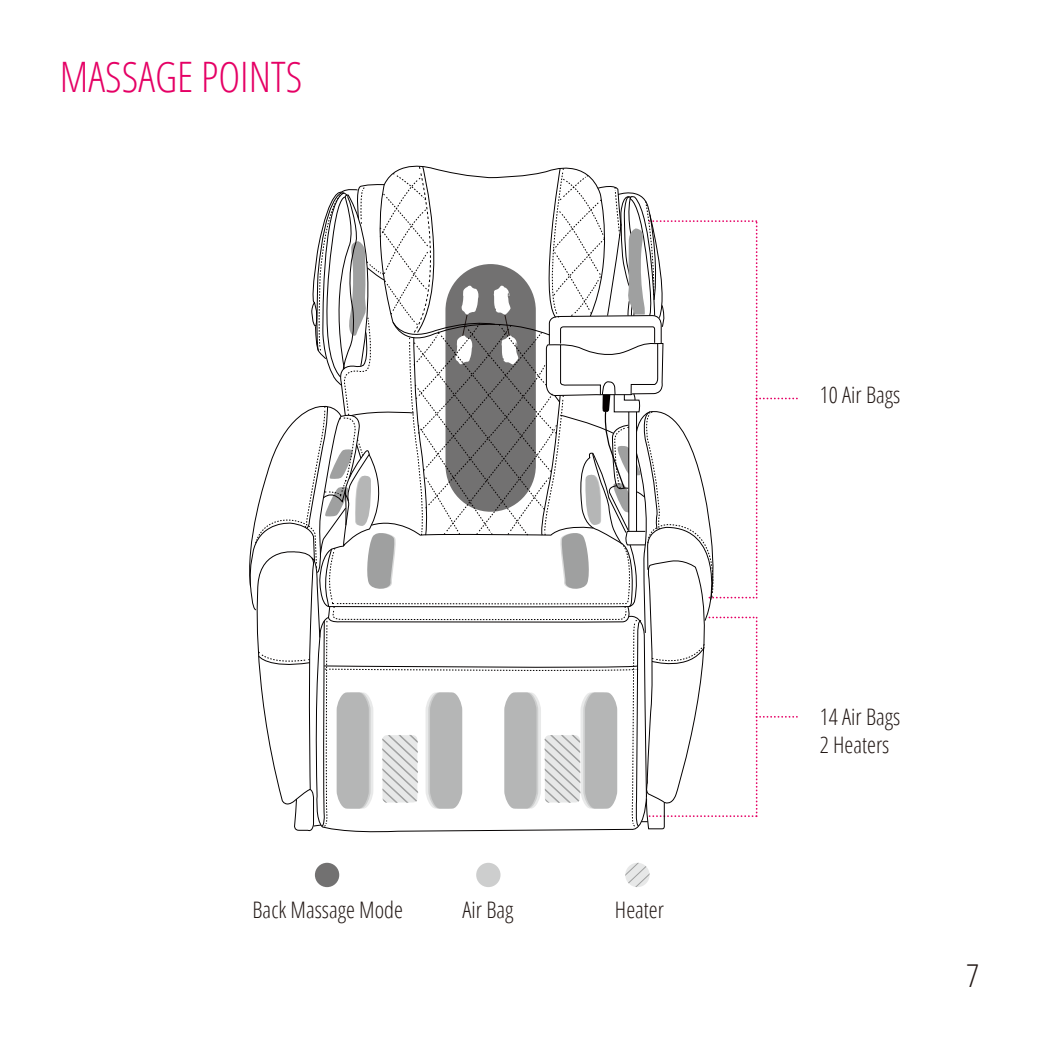
<style>
.page{position:relative;width:1042px;height:1042px;background:#fff}
.page>*{position:absolute;margin:0;border:0;box-sizing:border-box;transform-origin:0 0}
.t1{font:300 condensed 42px "Open Sans";color:#e50065}
.t2{font:300 condensed 31.5px "Open Sans";color:#221815}
.t3{font:300 condensed 22.75px/27.3px "Open Sans";color:#221815}
</style>
<div class="page">
<svg style="left:249px;top:166px;width:549px;height:721px"></svg>
<h1 class="t1" style="left:60px;top:48px;width:244px">MASSAGE POINTS</h1>
<p class="t3" style="left:253px;top:895px;width:152px">Back Massage Mode</p>
<p class="t3" style="left:462px;top:895px;width:52px">Air Bag</p>
<p class="t3" style="left:615px;top:895px;width:51px">Heater</p>
<p class="t3" style="left:820px;top:381px;width:82px">10 Air Bags</p>
<p class="t3" style="left:820px;top:702px;width:82px">14 Air Bags<br>2 Heaters</p>
<h2 class="t2" style="left:966px;top:954px;width:14px">7</h2>
</div>
